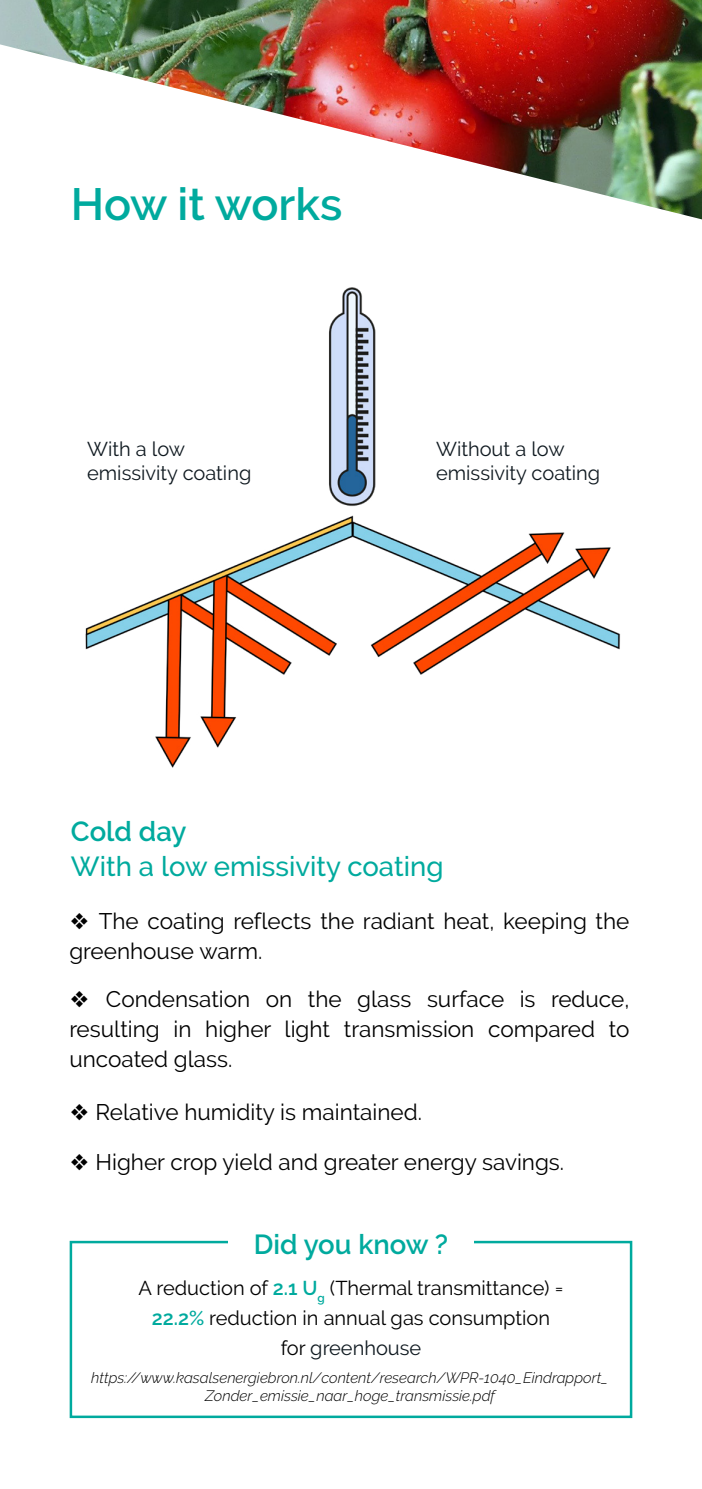
<style>
.page{position:relative;width:702px;height:1489px;background:#fff}
.page>*{position:absolute;margin:0;border:0;box-sizing:border-box;transform-origin:0 0}
.t1{font:600 45px "Raleway";color:#00aa9e}
.t2{font:500 27.5px "Raleway";color:#00aa9e}
.t3{font:600 27.5px "Raleway";color:#00aa9e}
.t4{font:22.5px/30px "Raleway";color:#000}
.t5{font:20px/30px "Raleway";color:#000;text-align:center}
.t6{font:20px/24px "Raleway";color:#0f1920}
.t7{font:italic 300 15px/18px "Raleway";color:#000;text-align:center}
.s1{font-weight:600;color:#00aa9e}
.s2{color:#0f1920}
</style>
<div class="page">
<img style="left:0;top:0;width:702px;height:219px">
<div style="left:70px;top:1240px;width:562px;height:177px;border:2px solid #00aa9e"></div>
<div style="left:228px;top:1205px;width:246px;height:71px;background:#fff"></div>
<img style="left:85px;top:287px;width:536px;height:481px">
<h1 class="t1" style="left:71px;top:178px;width:273px">How it works</h1>
<p class="t6" style="left:87px;top:436px;width:166px">With a low emissivity coating</p>
<p class="t6" style="left:436px;top:436px;width:166px">Without a low emissivity coating</p>
<p class="t3" style="left:71px;top:815px;width:117px">Cold day</p>
<p class="t2" style="left:71px;top:850px;width:374px">With a low emissivity coating</p>
<p class="t4" style="left:69px;top:905px;width:561px">❖ The coating reflects the radiant heat, keeping the greenhouse warm.</p>
<p class="t4" style="left:69px;top:983px;width:561px;text-align:justify">❖ Condensation on the glass surface is reduce, resulting in higher light transmission compared to uncoated glass.</p>
<p class="t4" style="left:69px;top:1097px;width:354px">❖ Relative humidity is maintained.</p>
<p class="t4" style="left:69px;top:1146px;width:496px">❖ Higher crop yield and greater energy savings.</p>
<p class="t3" style="left:254px;top:1228px;width:196px">Did you know ?</p>
<p class="t5" style="left:138px;top:1272px;width:426px">A reduction of <span class="s1">2.1 U</span><sub>g</sub> (Thermal transmittance) =<br><span class="s1">22.2%</span> reduction in annual gas consumption for <span class="s2">greenhouse</span></p>
<p class="t7" style="left:91px;top:1367px;width:519px">https://www.kasalsenergiebron.nl/content/research/WPR-1040_Eindrapport_<br>Zonder_emissie_naar_hoge_transmissie.pdf</p>
</div>
